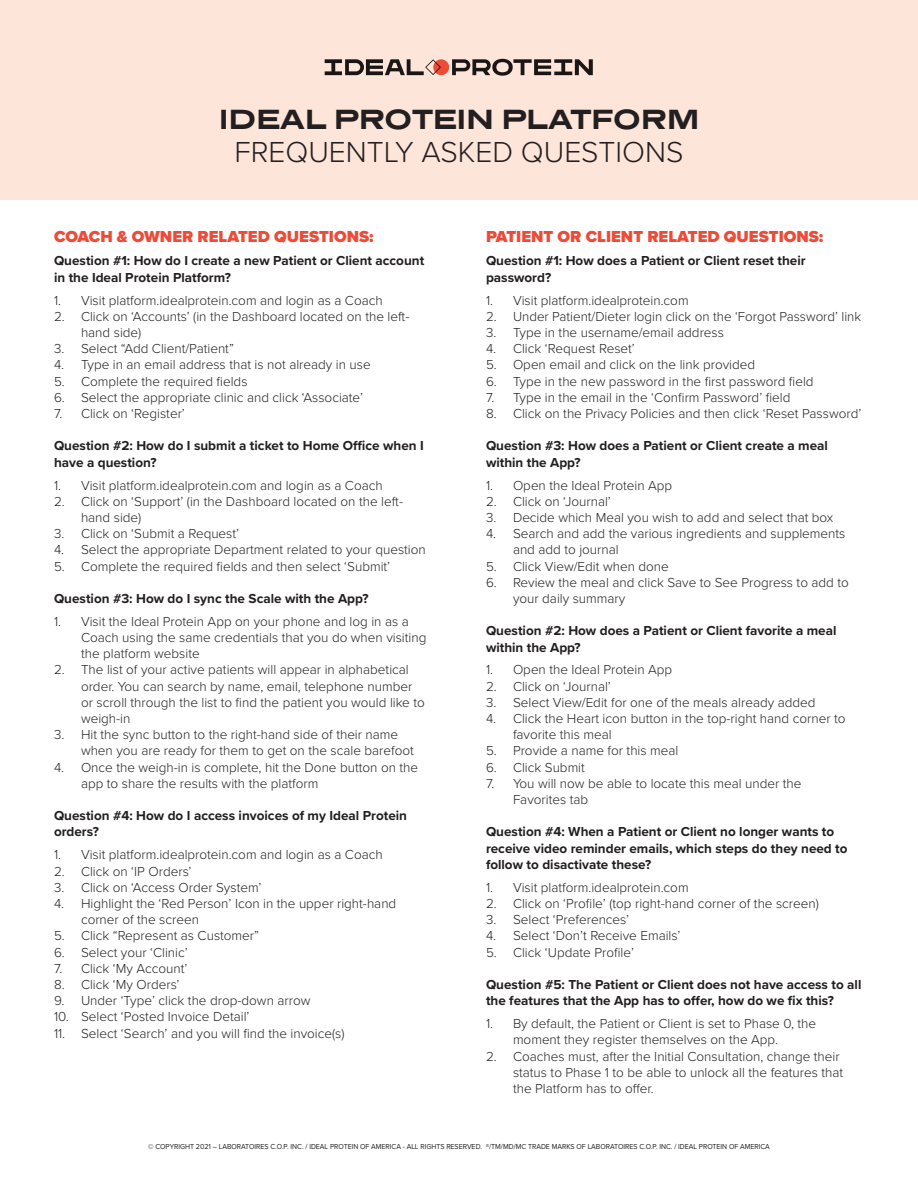
<style>
.page{position:relative;width:918px;height:1188px;background:#fff}
.page>*{position:absolute;margin:0;border:0;box-sizing:border-box;transform-origin:0 0}
.t1{font:300 30px "Proxima Nova";color:#231f20}
.t2{font:700 28.5px "Presicav Rg";color:#231f20}
.t3{font:900 16.5px "Proxima Nova";color:#ed4b38}
.t4{font:300 13.5px/16.2px "Proxima Nova";color:#231f20}
.t5{font:700 13.5px/16.2px "Proxima Nova";color:#231f20}
.t6{font:7.5px "Proxima Nova";color:#231f20;scale:.94 1}
</style>
<div class="page">
<div style="left:0;top:0;width:918px;height:200px;background:#fde5da"></div>
<svg style="left:452px;top:59px;width:141px;height:17px"></svg>
<div style="left:433px;top:59px;width:16px;height:16px;background:#ed4b38;border-radius:50%"></div>
<svg style="left:325px;top:59px;width:116px;height:16px"></svg>
<p class="t2" style="left:219px;top:101px;width:482px">IDEAL PROTEIN PLATFORM</p>
<p class="t1" style="left:234px;top:129px;width:451px">FREQUENTLY ASKED QUESTIONS</p>
<p class="t3" style="left:54px;top:225px;width:321px">COACH &amp; OWNER RELATED QUESTIONS:</p>
<p class="t5" style="left:54px;top:253px;width:372px">Question #1: How do I create a new Patient or Client account in the Ideal Protein Platform?</p>
<p class="t4" style="left:54px;top:291px;width:330px">1. Visit platform.idealprotein.com and login as a Coach</p>
<p class="t4" style="left:81px;top:307px;width:330px;text-indent:-27px">2. Click on ‘Accounts’ (in the Dashboard located on the left&shy;hand side)</p>
<p class="t4" style="left:54px;top:340px;width:181px">3. Select “Add Client/Patient”</p>
<p class="t4" style="left:54px;top:356px;width:318px">4. Type in an email address that is not already in use</p>
<p class="t4" style="left:54px;top:372px;width:195px">5. Complete the required fields</p>
<p class="t4" style="left:54px;top:388px;width:311px">6. Select the appropriate clinic and click ‘Associate’</p>
<p class="t4" style="left:54px;top:405px;width:132px">7. Click on ‘Register’</p>
<p class="t5" style="left:54px;top:437px;width:371px">Question #2: How do I submit a ticket to Home Office when I have a question?</p>
<p class="t4" style="left:54px;top:476px;width:330px">1. Visit platform.idealprotein.com and login as a Coach</p>
<p class="t4" style="left:81px;top:492px;width:324px;text-indent:-27px">2. Click on ‘Support’ (in the Dashboard located on the left&shy;hand side)</p>
<p class="t4" style="left:54px;top:525px;width:187px">3. Click on ‘Submit a Request’</p>
<p class="t4" style="left:54px;top:541px;width:373px">4. Select the appropriate Department related to your question</p>
<p class="t4" style="left:54px;top:557px;width:338px">5. Complete the required fields and then select ‘Submit’</p>
<p class="t5" style="left:54px;top:590px;width:316px">Question #3: How do I sync the Scale with the App?</p>
<p class="t4" style="left:81px;top:613px;width:347px;text-indent:-27px">1. Visit the Ideal Protein App on your phone and log in as a<br>Coach using the same credentials that you do when visiting the platform website</p>
<p class="t4" style="left:81px;top:661px;width:345px;text-indent:-27px">2. The list of your active patients will appear in alphabetical order. You can search by name, email, telephone number or scroll through the list to find the patient you would like to weigh-in</p>
<p class="t4" style="left:81px;top:726px;width:334px;text-indent:-27px">3. Hit the sync button to the right-hand side of their name when you are ready for them to get on the scale barefoot</p>
<p class="t4" style="left:81px;top:758px;width:339px;text-indent:-27px">4. Once the weigh-in is complete, hit the Done button on the app to share the results with the platform</p>
<p class="t5" style="left:54px;top:807px;width:355px">Question #4: How do I access invoices of my Ideal Protein orders?</p>
<p class="t4" style="left:54px;top:846px;width:330px">1. Visit platform.idealprotein.com and login as a Coach</p>
<p class="t4" style="left:54px;top:862px;width:139px">2. Click on ‘IP Orders’</p>
<p class="t4" style="left:54px;top:878px;width:209px">3. Click on ‘Access Order System’</p>
<p class="t4" style="left:81px;top:895px;width:317px;text-indent:-27px">4. Highlight the ‘Red Person’ Icon in the upper right-hand corner of the screen</p>
<p class="t4" style="left:54px;top:927px;width:207px">5. Click “Represent as Customer”</p>
<p class="t4" style="left:54px;top:943px;width:135px">6. Select your ‘Clinic’</p>
<p class="t4" style="left:54px;top:959px;width:135px">7. Click ‘My Account’</p>
<p class="t4" style="left:54px;top:976px;width:127px">8. Click ‘My Orders’</p>
<p class="t4" style="left:54px;top:992px;width:258px">9. Under ‘Type’ click the drop-down arrow</p>
<p class="t4" style="left:54px;top:1008px;width:197px">10. Select ‘Posted Invoice Detail’</p>
<p class="t4" style="left:54px;top:1024px;width:292px">11. Select ‘Search’ and you will find the invoice(s)</p>
<p class="t3" style="left:486px;top:225px;width:339px">PATIENT OR CLIENT RELATED QUESTIONS:</p>
<p class="t5" style="left:486px;top:253px;width:321px">Question #1: How does a Patient or Client reset their password?</p>
<p class="t4" style="left:486px;top:291px;width:204px">1. Visit platform.idealprotein.com</p>
<p class="t4" style="left:486px;top:307px;width:377px">2. Under Patient/Dieter login click on the ‘Forgot Password’ link</p>
<p class="t4" style="left:486px;top:324px;width:240px">3. Type in the username/email address</p>
<p class="t4" style="left:486px;top:340px;width:150px">4. Click ‘Request Reset’</p>
<p class="t4" style="left:486px;top:356px;width:271px">5. Open email and click on the link provided</p>
<p class="t4" style="left:486px;top:372px;width:329px">6. Type in the new password in the first password field</p>
<p class="t4" style="left:486px;top:388px;width:306px">7. Type in the email in the ‘Confirm Password’ field</p>
<p class="t4" style="left:486px;top:405px;width:377px">8. Click on the Privacy Policies and then click ‘Reset Password’</p>
<p class="t5" style="left:486px;top:437px;width:344px">Question #3: How does a Patient or Client create a meal within the App?</p>
<p class="t4" style="left:486px;top:476px;width:188px">1. Open the Ideal Protein App</p>
<p class="t4" style="left:486px;top:492px;width:126px">2. Click on ‘Journal’</p>
<p class="t4" style="left:486px;top:509px;width:349px">3. Decide which Meal you wish to add and select that box</p>
<p class="t4" style="left:513px;top:525px;width:334px;text-indent:-27px">4. Search and add the various ingredients and supplements and add to journal</p>
<p class="t4" style="left:486px;top:557px;width:184px">5. Click View/Edit when done</p>
<p class="t4" style="left:513px;top:573px;width:337px;text-indent:-27px">6. Review the meal and click Save to See Progress to add to your daily summary</p>
<p class="t5" style="left:486px;top:622px;width:352px">Question #2: How does a Patient or Client favorite a meal within the App?</p>
<p class="t4" style="left:486px;top:661px;width:188px">1. Open the Ideal Protein App</p>
<p class="t4" style="left:486px;top:677px;width:126px">2. Click on ‘Journal’</p>
<p class="t4" style="left:486px;top:694px;width:331px">3. Select View/Edit for one of the meals already added</p>
<p class="t4" style="left:513px;top:710px;width:334px;text-indent:-27px">4. Click the Heart icon button in the top-right hand corner to favorite this meal</p>
<p class="t4" style="left:486px;top:742px;width:194px">5. Provide a name for this meal</p>
<p class="t4" style="left:486px;top:758px;width:100px">6. Click Submit</p>
<p class="t4" style="left:513px;top:775px;width:290px;text-indent:-27px">7. You will now be able to locate this meal under the<br>Favorites tab</p>
<p class="t5" style="left:486px;top:824px;width:363px">Question #4: When a Patient or Client no longer wants to receive video reminder emails, which steps do they need to follow to disactivate these?</p>
<p class="t4" style="left:486px;top:878px;width:204px">1. Visit platform.idealprotein.com</p>
<p class="t4" style="left:486px;top:895px;width:334px">2. Click on ‘Profile’ (top right-hand corner of the screen)</p>
<p class="t4" style="left:486px;top:911px;width:145px">3. Select ‘Preferences’</p>
<p class="t4" style="left:486px;top:927px;width:196px">4. Select ‘Don’t Receive Emails’</p>
<p class="t4" style="left:486px;top:943px;width:149px">5. Click ‘Update Profile’</p>
<p class="t5" style="left:486px;top:976px;width:377px">Question #5: The Patient or Client does not have access to all the features that the App has to offer, how do we fix this?</p>
<p class="t4" style="left:513px;top:1015px;width:305px;text-indent:-27px">1. By default, the Patient or Client is set to Phase 0, the moment they register themselves on the App.</p>
<p class="t4" style="left:513px;top:1047px;width:332px;text-indent:-27px">2. Coaches must, after the Initial Consultation, change their status to Phase 1 to be able to unlock all the features that the Platform has to offer.</p>
<p class="t6" style="left:148px;top:1141px;width:663px">© COPYRIGHT 2021 – LABORATOIRES C.O.P. INC. / IDEAL PROTEIN OF AMERICA - ALL RIGHTS RESERVED. ®/TM/MD/MC TRADE MARKS OF LABORATOIRES C.O.P. INC. / IDEAL PROTEIN OF AMERICA</p>
</div>
